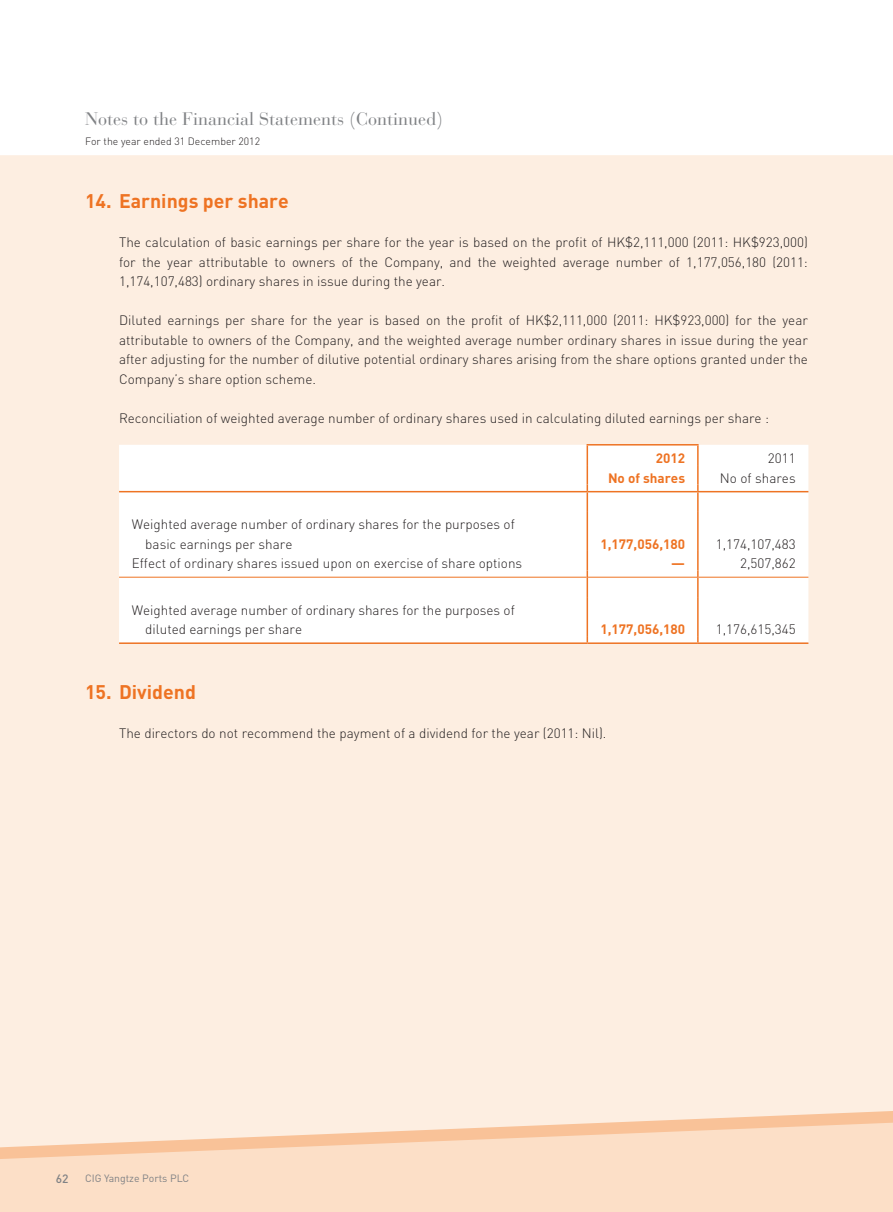
<style>
.page{position:relative;width:893px;height:1212px;background:#fff}
.page>*{position:absolute;margin:0;border:0;box-sizing:border-box;transform-origin:0 0}
.t1{font:700 19.5px "DIN Pro";color:#ee7323}
.t2{font:18px "Bauer Bodoni Std";color:#808285}
.t3{font:300 13.5px/19.5px "DIN Pro";color:#231f20;text-align:justify}
.t4{font:700 13.5px "DIN Pro";color:#ee7323}
.t5{font:500 12px "DIN Pro";color:#808285}
.t6{font:300 10.5px "DIN Pro";color:#231f20}
.t7{font:10.5px "DIN Pro";color:#808285}
</style>
<div class="page">
<div style="left:0;top:155px;width:893px;height:993px;background:#fdeee1"></div>
<svg style="left:0;top:1111px;width:893px;height:101px;fill:#fcdfc7"></svg>
<div style="left:119px;top:445px;width:689px;height:197px;background:#fff"></div>
<hr style="left:119px;top:577px;width:468px;height:1px;background:#ee7323">
<hr style="left:699px;top:577px;width:109px;height:1px;background:#ee7323">
<hr style="left:119px;top:642px;width:468px;height:2px;background:#ee7323">
<hr style="left:698px;top:642px;width:110px;height:2px;background:#ee7323">
<hr style="left:119px;top:491px;width:468px;height:1px;background:#ee7323">
<hr style="left:698px;top:491px;width:110px;height:1px;background:#ee7323">
<hr style="left:587px;top:491px;width:111px;height:1px;background:#ee7323">
<hr style="left:587px;top:642px;width:111px;height:2px;background:#ee7323">
<hr style="left:588px;top:577px;width:109px;height:1px;background:#ee7323">
<hr style="left:587px;top:444px;width:112px;height:1px;background:#ee7323">
<hr style="left:697px;top:445px;width:2px;height:20px;background:#ee7323">
<svg style="left:697px;top:465px;width:2px;height:26px"></svg>
<svg style="left:587px;top:445px;width:1px;height:67px"></svg>
<hr style="left:697px;top:492px;width:2px;height:20px;background:#ee7323">
<hr style="left:587px;top:512px;width:1px;height:39px;background:#ee7323">
<hr style="left:697px;top:512px;width:2px;height:39px;background:#ee7323">
<svg style="left:697px;top:551px;width:2px;height:26px"></svg>
<svg style="left:587px;top:551px;width:1px;height:46px"></svg>
<hr style="left:697px;top:577px;width:2px;height:20px;background:#ee7323">
<hr style="left:587px;top:597px;width:1px;height:39px;background:#ee7323">
<hr style="left:697px;top:597px;width:2px;height:39px;background:#ee7323">
<svg style="left:697px;top:636px;width:2px;height:6px"></svg>
<h2 class="t2" style="left:85px;top:111px;width:360px">Notes to the Financial Statements (Continued)</h2>
<p class="t6" style="left:85px;top:138px;width:177px">For the year ended 31 December 2012</p>
<h1 class="t1" style="left:85px;top:194px;width:205px">14. Earnings per share</h1>
<p class="t3" style="left:119px;top:234px;width:690px">The calculation of basic earnings per share for the year is based on the profit of HK$2,111,000 (2011: HK$923,000) for the year attributable to owners of the Company, and the weighted average number of 1,177,056,180 (2011:<br>1,174,107,483) ordinary shares in issue during the year.</p>
<p class="t3" style="left:119px;top:312px;width:690px">Diluted earnings per share for the year is based on the profit of HK$2,111,000 (2011: HK$923,000) for the year attributable to owners of the Company, and the weighted average number ordinary shares in issue during the year after adjusting for the number of dilutive potential ordinary shares arising from the share options granted under the Company’s share option scheme.</p>
<p class="t3" style="left:119px;top:410px;width:651px">Reconciliation of weighted average number of ordinary shares used in calculating diluted earnings per share :</p>
<p class="t4" style="left:656px;top:453px;width:31px">2012</p>
<p class="t3" style="left:768px;top:450px;width:29px">2011</p>
<p class="t4" style="left:608px;top:473px;width:79px">No of shares</p>
<p class="t3" style="left:720px;top:470px;width:77px">No of shares</p>
<p class="t3" style="left:145px;top:516px;width:371px;text-indent:-14px">Weighted average number of ordinary shares for the purposes of basic earnings per share</p>
<p class="t4" style="left:600px;top:539px;width:86px">1,177,056,180</p>
<p class="t3" style="left:716px;top:536px;width:81px">1,174,107,483</p>
<p class="t3" style="left:132px;top:555px;width:392px">Effect of ordinary shares issued upon on exercise of share options</p>
<p class="t4" style="left:671px;top:559px;width:15px">—</p>
<p class="t3" style="left:740px;top:555px;width:57px">2,507,862</p>
<p class="t3" style="left:145px;top:602px;width:371px;text-indent:-13px">Weighted average number of ordinary shares for the purposes of diluted earnings per share</p>
<p class="t4" style="left:600px;top:624px;width:86px">1,177,056,180</p>
<p class="t3" style="left:716px;top:621px;width:81px">1,176,615,345</p>
<h1 class="t1" style="left:85px;top:684px;width:112px">15. Dividend</h1>
<p class="t3" style="left:119px;top:725px;width:489px">The directors do not recommend the payment of a dividend for the year (2011: Nil).</p>
<p class="t5" style="left:56px;top:1175px;width:14px">62</p>
<p class="t7" style="left:85px;top:1174px;width:106px">CIG Yangtze Ports PLC</p>
</div>
